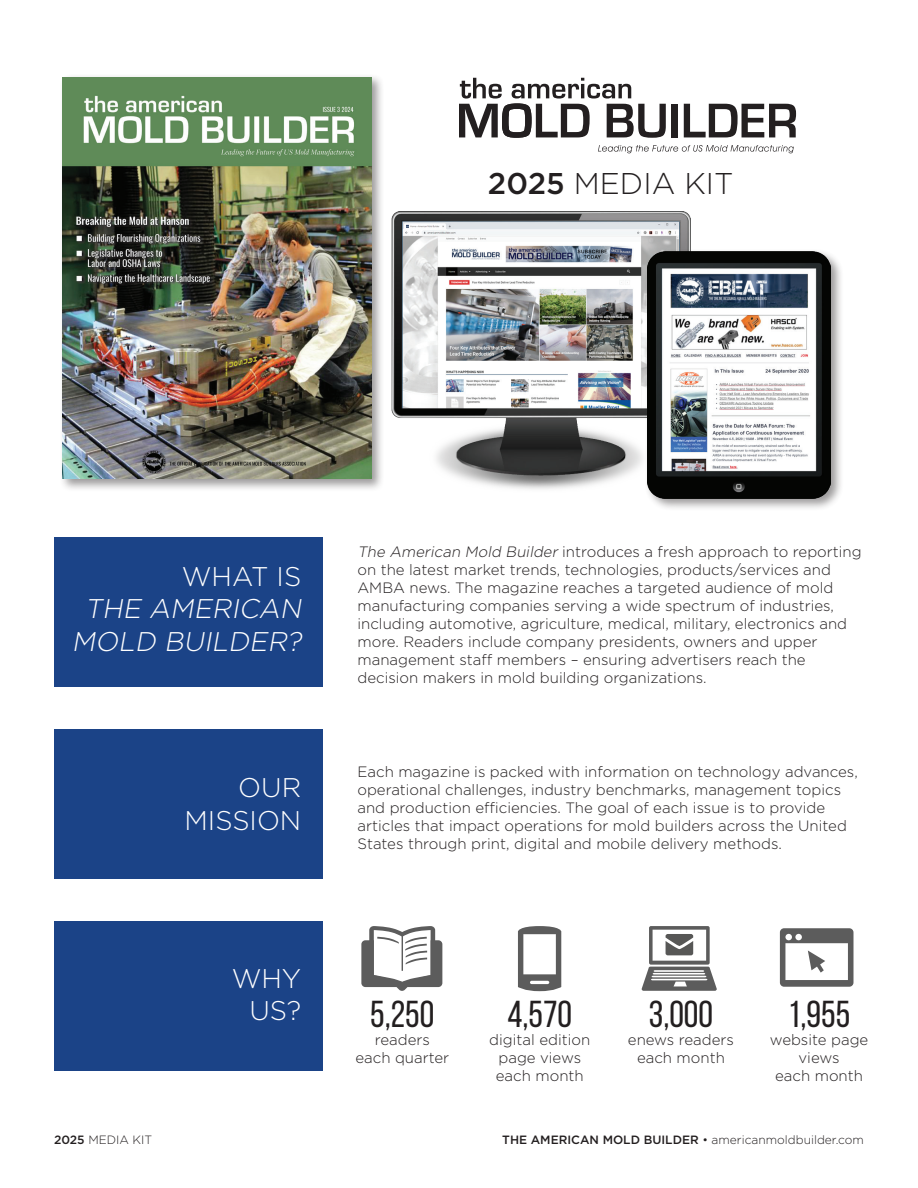
<style>
.page{position:relative;width:918px;height:1188px;background:#fff}
.page>*{position:absolute;margin:0;border:0;box-sizing:border-box;transform-origin:0 0}
.t1{font:37.5px "Bebas Neue";color:#231f20}
.t2{font:300 30px "Gotham";color:#231f20}
.t3{font:italic 300 27px/32.4px "Gotham";color:#fff;text-align:center}
.t4{font:300 27px/32.4px "Gotham";color:#fff;text-align:right}
.t5{font:300 15px/18px "Gotham";color:#231f20;text-align:center}
.t6{font:300 12px "Gotham";color:#231f20}
.s1{font-weight:500}
.s2{font-style:italic}
</style>
<div class="page">
<img style="left:391px;top:212px;width:299px;height:277px">
<div style="left:644px;top:248px;width:200px;height:263px;background:#231f20;opacity:.45"></div>
<img style="left:648px;top:251px;width:183px;height:247px">
<div style="left:54px;top:921px;width:269px;height:149px;background:#1b4387"></div>
<div style="left:54px;top:729px;width:269px;height:149px;background:#1b4387"></div>
<div style="left:54px;top:537px;width:269px;height:149px;background:#1b4387"></div>
<div style="left:59px;top:74px;width:326px;height:418px;background:#231f20;opacity:.45"></div>
<img style="left:62px;top:77px;width:310px;height:402px">
<svg style="left:361px;top:926px;width:81px;height:65px"></svg>
<svg style="left:780px;top:928px;width:73px;height:59px"></svg>
<svg style="left:642px;top:926px;width:75px;height:65px"></svg>
<svg style="left:518px;top:926px;width:43px;height:65px"></svg>
<div style="left:672px;top:104px;width:6px;height:33px;background:#231f20"></div>
<svg style="left:684px;top:104px;width:112px;height:33px"></svg>
<svg style="left:459px;top:78px;width:207px;height:60px"></svg>
<svg style="left:598px;top:145px;width:196px;height:8px"></svg>
<h2 class="t2" style="left:488px;top:164px;width:247px"><span class="s1">2025</span> MEDIA KIT</h2>
<h3 class="t4" style="left:182px;top:559px;width:121px">WHAT IS</h3>
<h3 class="t3" style="left:72px;top:592px;width:237px">THE AMERICAN<br>MOLD BUILDER?</h3>
<h3 class="t4" style="left:185px;top:771px;width:118px">OUR<br>MISSION</h3>
<h3 class="t4" style="left:232px;top:961px;width:71px">WHY<br>US?</h3>
<p class="t5" style="left:357px;top:542px;width:506px;text-align:left"><span class="s2">The American Mold Builder</span> introduces a fresh approach to reporting on the latest market trends, technologies, products/services and AMBA news. The magazine reaches a targeted audience of mold manufacturing companies serving a wide spectrum of industries, including automotive, agriculture, medical, military, electronics and more. Readers include company presidents, owners and upper management staff members – ensuring advertisers reach the decision makers in mold building organizations.</p>
<p class="t5" style="left:357px;top:762px;width:502px;text-align:left">Each magazine is packed with information on technology advances, operational challenges, industry benchmarks, management topics and production efficiencies. The goal of each issue is to provide articles that impact operations for mold builders across the United States through print, digital and mobile delivery methods.</p>
<h1 class="t1" style="left:370px;top:994px;width:66px">5,250</h1>
<p class="t5" style="left:355px;top:1031px;width:95px">readers each quarter</p>
<h1 class="t1" style="left:508px;top:994px;width:66px">4,570</h1>
<p class="t5" style="left:489px;top:1031px;width:103px">digital edition page views each month</p>
<h1 class="t1" style="left:649px;top:994px;width:66px">3,000</h1>
<p class="t5" style="left:628px;top:1031px;width:108px">enews readers each month</p>
<h1 class="t1" style="left:788px;top:994px;width:64px">1,955</h1>
<p class="t5" style="left:770px;top:1031px;width:100px">website page views<br>each month</p>
<p class="t6" style="left:54px;top:1132px;width:100px"><span class="s1">2025</span> MEDIA KIT</p>
<p class="t6" style="left:502px;top:1132px;width:363px"><span class="s1">THE AMERICAN MOLD BUILDER</span> • americanmoldbuilder.com</p>
</div>
